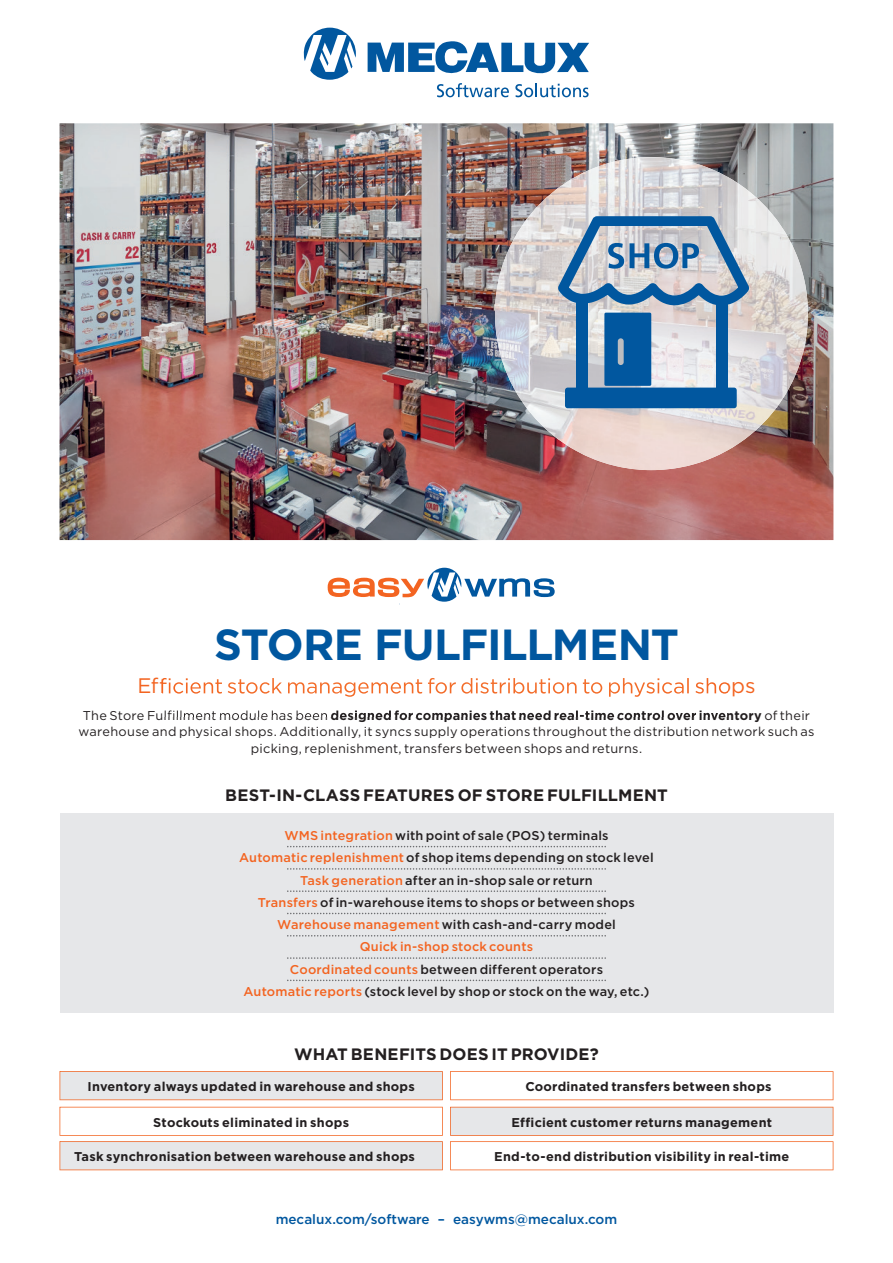
<style>
.page{position:relative;width:893px;height:1263px;background:#fff}
.page>*{position:absolute;margin:0;border:0;box-sizing:border-box;transform-origin:0 0}
.t1{font:700 43.5px "Gotham";letter-spacing:-.025em;color:#01579f}
.t2{font:700 16.5px "Gotham";letter-spacing:.01em;color:#231f20}
.t3{font:500 13.5px "Gotham";color:#01579f}
.t4{font:500 12.75px/22.2px "Gotham";letter-spacing:.015em;color:#231f20;text-align:center}
.t5{font:12.75px/16.5px "Gotham";letter-spacing:.025em;color:#231f20;text-align:center}
.t6{font:700 12.75px "Gotham";letter-spacing:.02em;color:#231f20}
.s1{font-weight:700}
.s2{color:#f36421}
</style>
<div class="page">
<img style="left:60px;top:123px;width:773px;height:417px">
<img style="left:162px;top:678px;width:566px;height:19px">
<img style="left:162px;top:710px;width:165px;height:7px">
<img style="left:331px;top:710px;width:397px;height:7px">
<img style="left:495px;top:157px;width:261px;height:209px">
<img style="left:756px;top:197px;width:52px;height:233px">
<img style="left:504px;top:365px;width:252px;height:105px">
<div style="left:576px;top:300px;width:12px;height:91px;background:#01579f"></div>
<div style="left:604px;top:313px;width:47px;height:73px;background:#01579f"></div>
<div style="left:565px;top:388px;width:172px;height:20px;background:#01579f;border-radius:3px"></div>
<div style="left:716px;top:300px;width:11px;height:91px;background:#01579f"></div>
<div style="left:618px;top:338px;width:6px;height:27px;background:#bcbdc0;border-radius:3px"></div>
<svg style="left:558px;top:216px;width:191px;height:89px;background:#90a9c1"></svg>
<svg style="left:328px;top:568px;width:227px;height:34px"></svg>
<svg style="left:303px;top:28px;width:53px;height:52px"></svg>
<svg style="left:368px;top:41px;width:221px;height:33px"></svg>
<svg style="left:437px;top:83px;width:72px;height:14px"></svg>
<svg style="left:515px;top:83px;width:74px;height:14px"></svg>
<div style="left:60px;top:813px;width:773px;height:200px;background:#e6e7e9"></div>
<svg style="left:287px;top:846px;width:319px;height:1px"></svg>
<svg style="left:287px;top:868px;width:319px;height:2px"></svg>
<svg style="left:287px;top:890px;width:319px;height:2px"></svg>
<svg style="left:287px;top:913px;width:319px;height:1px"></svg>
<svg style="left:287px;top:935px;width:319px;height:1px"></svg>
<svg style="left:287px;top:957px;width:319px;height:2px"></svg>
<svg style="left:287px;top:980px;width:319px;height:1px"></svg>
<svg style="left:60px;top:1107px;width:383px;height:63px"></svg>
<svg style="left:450px;top:1107px;width:383px;height:63px"></svg>
<svg style="left:60px;top:1071px;width:383px;height:29px;background:#e6e0df"></svg>
<svg style="left:450px;top:1071px;width:383px;height:29px"></svg>
<h1 class="t1" style="left:214px;top:616px;width:466px">STORE FULFILLMENT</h1>
<p class="t5" style="left:78px;top:707px;width:738px">The Store Fulfillment module has been <span class="s1">designed for companies that need real-time control over inventory</span> of their warehouse and physical shops. Additionally, it syncs supply operations throughout the distribution network such as picking, replenishment, transfers between shops and returns.</p>
<p class="t2" style="left:225px;top:784px;width:444px">BEST-IN-CLASS FEATURES OF STORE FULFILLMENT</p>
<p class="t4" style="left:239px;top:824px;width:416px"><span class="s2">WMS integration</span> with point of sale (POS) terminals<br><span class="s2">Automatic replenishment</span> of shop items depending on stock level <span class="s2">Task generation</span> after an in-shop sale or return<br><span class="s2">Transfers</span> of in-warehouse items to shops or between shops <span class="s2">Warehouse management</span> with cash-and-carry model<br><span class="s2">Quick in-shop stock counts<br>Coordinated counts</span> between different operators<br><span class="s2">Automatic reports</span> (stock level by shop or stock on the way, etc.)</p>
<p class="t2" style="left:294px;top:1043px;width:306px">WHAT BENEFITS DOES IT PROVIDE?</p>
<p class="t6" style="left:88px;top:1078px;width:329px">Inventory always updated in warehouse and shops</p>
<p class="t6" style="left:525px;top:1078px;width:248px">Coordinated transfers between shops</p>
<p class="t6" style="left:153px;top:1114px;width:197px">Stockouts eliminated in shops</p>
<p class="t6" style="left:511px;top:1114px;width:262px">Efficient customer returns management</p>
<p class="t6" style="left:74px;top:1148px;width:342px">Task synchronisation between warehouse and shops</p>
<p class="t6" style="left:494px;top:1148px;width:297px">End-to-end distribution visibility in real-time</p>
<p class="t3" style="left:276px;top:1210px;width:343px">mecalux.com/software – easywms@mecalux.com</p>
</div>
